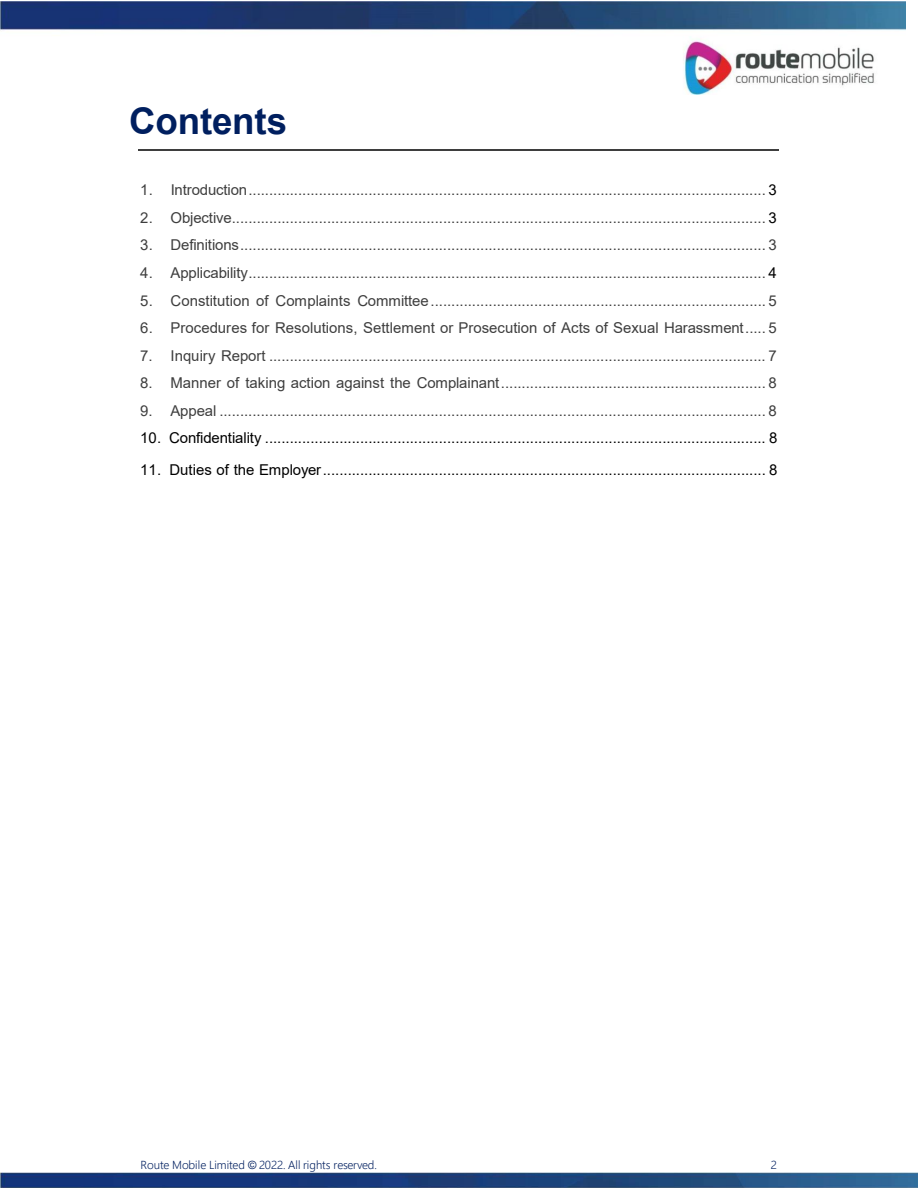
<style>
.page{position:relative;width:918px;height:1188px;background:#fff}
.page>*{position:absolute;margin:0;border:0;box-sizing:border-box;transform-origin:0 0}
.t1{font:700 36.75px "Arial";letter-spacing:-.005em;color:#001f5f}
.t2{font:15px "Arial";color:#3e3e3e}
.t3{font:15px "Arial";color:#000}
.t4{font:300 11.4px "Malgun Gothic";letter-spacing:-.005em;color:#001f5f}
.s1{color:#000}
.s2{font-family:"Arial";font-weight:400}
</style>
<div class="page">
<img style="left:0;top:1px;width:906px;height:93px">
<img style="left:0;top:1173px;width:918px;height:15px">
<hr style="left:138px;top:149px;width:641px;height:2px;background:#3e3e3e">
<h1 class="t1" style="left:129px;top:95px;width:160px">Contents</h1>
<p class="t2" style="left:140px;top:180px;width:638px">1. Introduction............................................................................................................................. <span class="s1">3</span></p>
<p class="t2" style="left:140px;top:207px;width:638px">2. Objective................................................................................................................................. <span class="s1">3</span></p>
<p class="t2" style="left:140px;top:235px;width:638px">3. Definitions............................................................................................................................... 3</p>
<p class="t2" style="left:140px;top:262px;width:638px">4. Applicability............................................................................................................................. <span class="s1">4</span></p>
<p class="t2" style="left:140px;top:290px;width:638px">5. Constitution of Complaints Committee................................................................................. 5</p>
<p class="t2" style="left:140px;top:318px;width:638px">6. Procedures for Resolutions, Settlement or Prosecution of Acts of Sexual Harassment..... 5</p>
<p class="t2" style="left:140px;top:345px;width:638px">7. Inquiry Report ........................................................................................................................ 7</p>
<p class="t2" style="left:140px;top:373px;width:638px">8. Manner of taking action against the Complainant................................................................ 8</p>
<p class="t2" style="left:140px;top:400px;width:638px">9. Appeal .................................................................................................................................... 8</p>
<p class="t3" style="left:140px;top:428px;width:639px">10. Confidentiality ......................................................................................................................... 8</p>
<p class="t3" style="left:140px;top:459px;width:639px">11. Duties of the Employer........................................................................................................... 8</p>
<p class="t4" style="left:140px;top:1158px;width:238px">Route Mobile Limited <span class="s2">©</span> 2022. All rights reserved.</p>
<p class="t4" style="left:771px;top:1158px;width:8px">2</p>
</div>
